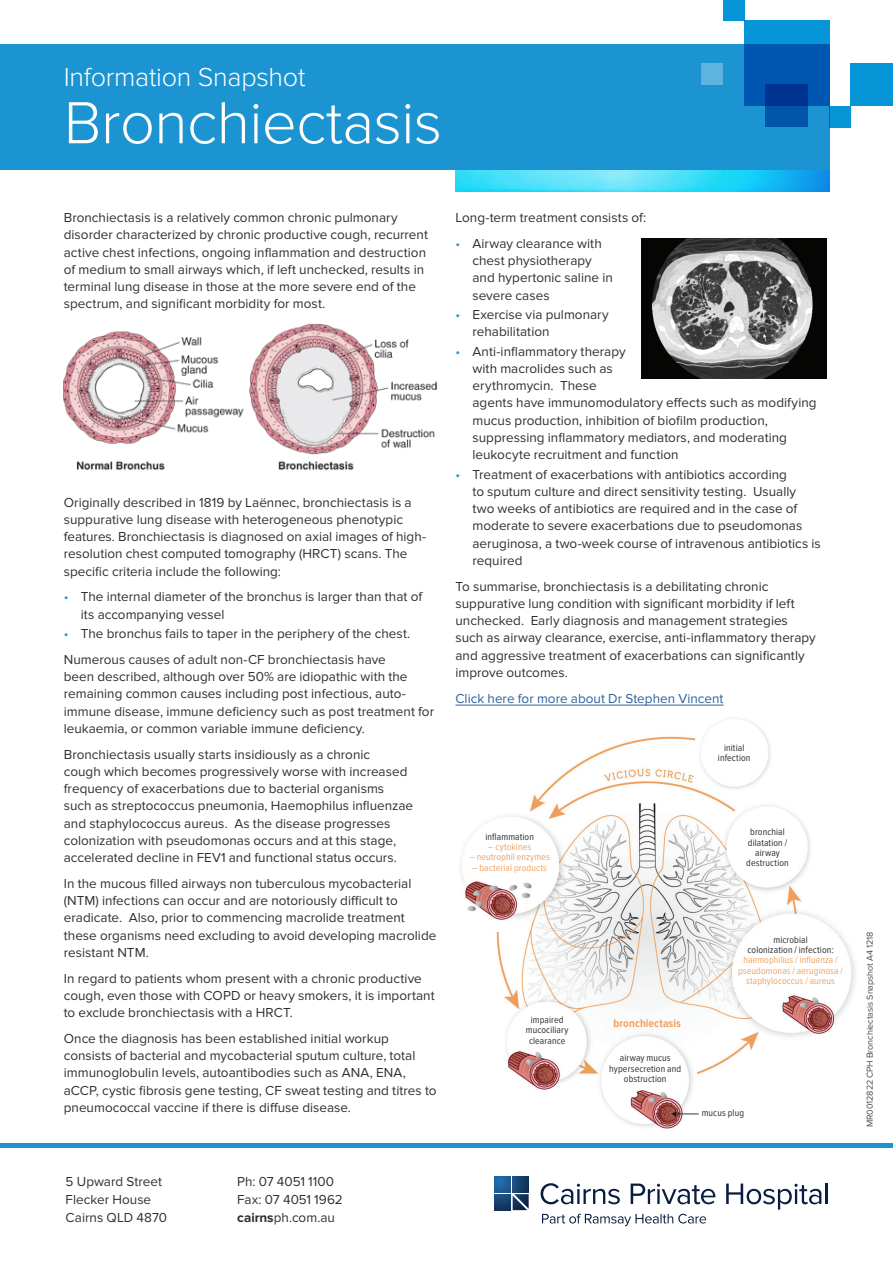
<style>
.page{position:relative;width:893px;height:1263px;background:#fff}
.page>*{position:absolute;margin:0;border:0;box-sizing:border-box;transform-origin:0 0}
.t1{font:300 61.5px "Proxima Nova";letter-spacing:-.01em;color:#fff}
.t2{font:300 27px "Proxima Nova";letter-spacing:-.01em;color:#fff}
.t3{font:13.5px/17.2px "Proxima Nova";color:#312f30}
.t4{font:13.5px "Proxima Nova";color:#2b62a1}
.t5{font:700 11.7px "Proxima Nova Cond";letter-spacing:.005em;color:#f0a362}
.t6{font:9.9px/10.2px "Proxima Nova Cond";letter-spacing:.01em;color:#312f30;text-align:center}
.t7{font:9.9px/10.2px "Proxima Nova Cond";letter-spacing:.01em;color:#f0a362;text-align:center}
.t8{font:9px "Proxima Nova";letter-spacing:-.01em;color:#4b4c4d}
.s1{color:#2597d4}
.s2{font-weight:700}
</style>
<div class="page">
<div style="left:0;top:45px;width:829px;height:125px;background:#1c94d2"></div>
<hr style="left:455px;top:705px;width:268px;height:1px;background:#2b62a1">
<svg style="left:455px;top:170px;width:374px;height:21px"></svg>
<svg style="left:744px;top:21px;width:85px;height:85px;fill:#0057b1"></svg>
<div style="left:702px;top:63px;width:21px;height:22px;background:#5fb3df"></div>
<div style="left:829px;top:106px;width:21px;height:21px;background:#0696d7"></div>
<div style="left:850px;top:63px;width:43px;height:43px;background:#0696d7"></div>
<div style="left:723px;top:0;width:21px;height:21px;background:#0696d7"></div>
<svg style="left:765px;top:84px;width:43px;height:43px;fill:#003291"></svg>
<img style="left:64px;top:324px;width:373px;height:147px">
<img style="left:642px;top:238px;width:184px;height:141px">
<hr style="left:0;top:1144px;width:893px;height:4px;background:#1c94d2">
<svg style="left:495px;top:1176px;width:16px;height:16px"></svg>
<svg style="left:513px;top:1176px;width:16px;height:16px"></svg>
<svg style="left:495px;top:1194px;width:16px;height:16px"></svg>
<svg style="left:513px;top:1194px;width:16px;height:16px"></svg>
<svg style="left:542px;top:1214px;width:164px;height:12px"></svg>
<svg style="left:541px;top:1183px;width:79px;height:21px"></svg>
<svg style="left:631px;top:1183px;width:84px;height:21px"></svg>
<svg style="left:726px;top:1183px;width:95px;height:26px"></svg>
<hr style="left:825px;top:1183px;width:3px;height:21px;background:#081d3f">
<img style="left:461px;top:718px;width:395px;height:411px">
<h2 class="t2" style="left:64px;top:65px;width:243px">Information Snapshot</h2>
<h1 class="t1" style="left:64px;top:95px;width:380px">Bronchiectasis</h1>
<p class="t3" style="left:64px;top:209px;width:366px">Bronchiectasis is a relatively common chronic pulmonary disorder characterized by chronic productive cough, recurrent active chest infections, ongoing inflammation and destruction of medium to small airways which, if left unchecked, results in terminal lung disease in those at the more severe end of the spectrum, and significant morbidity for most.</p>
<p class="t3" style="left:64px;top:494px;width:364px">Originally described in 1819 by Laënnec, bronchiectasis is a suppurative lung disease with heterogeneous phenotypic features. Bronchiectasis is diagnosed on axial images of high&shy;resolution chest computed tomography (HRCT) scans. The specific criteria include the following:</p>
<p class="t3" style="left:81px;top:588px;width:343px;text-indent:-17px"><span class="s1">•</span> The internal diameter of the bronchus is larger than that of its accompanying vessel</p>
<p class="t3" style="left:64px;top:621px;width:348px;line-height:25.8px"><span class="s1">•</span> The bronchus fails to taper in the periphery of the chest.<br>Numerous causes of adult non-CF bronchiectasis have</p>
<p class="t3" style="left:64px;top:668px;width:372px">been described, although over 50% are idiopathic with the remaining common causes including post infectious, auto&shy;immune disease, immune deficiency such as post treatment for leukaemia, or common variable immune deficiency.</p>
<p class="t3" style="left:64px;top:746px;width:351px">Bronchiectasis usually starts insidiously as a chronic<br>cough which becomes progressively worse with increased frequency of exacerbations due to bacterial organisms such as streptococcus pneumonia, Haemophilus influenzae and staphylococcus aureus. As the disease progresses colonization with pseudomonas occurs and at this stage, accelerated decline in FEV1 and functional status occurs.</p>
<p class="t3" style="left:64px;top:875px;width:374px">In the mucous filled airways non tuberculous mycobacterial (NTM) infections can occur and are notoriously difficult to eradicate. Also, prior to commencing macrolide treatment these organisms need excluding to avoid developing macrolide resistant NTM.</p>
<p class="t3" style="left:64px;top:970px;width:372px">In regard to patients whom present with a chronic productive cough, even those with COPD or heavy smokers, it is important to exclude bronchiectasis with a HRCT.</p>
<p class="t3" style="left:64px;top:1030px;width:374px">Once the diagnosis has been established initial workup consists of bacterial and mycobacterial sputum culture, total immunoglobulin levels, autoantibodies such as ANA, ENA, aCCP, cystic fibrosis gene testing, CF sweat testing and titres to pneumococcal vaccine if there is diffuse disease.</p>
<p class="t3" style="left:455px;top:209px;width:192px">Long-term treatment consists of:</p>
<p class="t3" style="left:472px;top:235px;width:142px;text-indent:-17px"><span class="s1">•</span> Airway clearance with chest physiotherapy and hypertonic saline in severe cases</p>
<p class="t3" style="left:472px;top:306px;width:138px;text-indent:-17px"><span class="s1">•</span> Exercise via pulmonary rehabilitation</p>
<p class="t3" style="left:472px;top:343px;width:346px;text-indent:-17px"><span class="s1">•</span> Anti-inflammatory therapy<br>with macrolides such as<br>erythromycin. These<br>agents have immunomodulatory effects such as modifying mucus production, inhibition of biofilm production, suppressing inflammatory mediators, and moderating leukocyte recruitment and function</p>
<p class="t3" style="left:472px;top:466px;width:350px;text-indent:-17px"><span class="s1">•</span> Treatment of exacerbations with antibiotics according<br>to sputum culture and direct sensitivity testing. Usually two weeks of antibiotics are required and in the case of moderate to severe exacerbations due to pseudomonas aeruginosa, a two-week course of intravenous antibiotics is required</p>
<p class="t3" style="left:455px;top:578px;width:362px">To summarise, bronchiectasis is a debilitating chronic suppurative lung condition with significant morbidity if left unchecked. Early diagnosis and management strategies such as airway clearance, exercise, anti-inflammatory therapy and aggressive treatment of exacerbations can significantly improve outcomes.</p>
<p class="t4" style="left:455px;top:691px;width:270px">Click here for more about Dr Stephen Vincent</p>
<p class="t6" style="left:485px;top:832px;width:50px">inflammation</p>
<p class="t7" style="left:488px;top:842px;width:44px">– cytokines</p>
<p class="t7" style="left:470px;top:852px;width:82px">– neutrophil enzymes</p>
<p class="t7" style="left:472px;top:862px;width:76px">– bacterial products</p>
<p class="t6" style="left:526px;top:1015px;width:44px">impaired mucociliary clearance</p>
<p class="t6" style="left:718px;top:742px;width:34px">initial infection</p>
<p class="t6" style="left:746px;top:827px;width:44px">bronchial dilatation / airway destruction</p>
<p class="t5" style="left:613px;top:1016px;width:69px">bronchiectasis</p>
<p class="t6" style="left:609px;top:1053px;width:73px">airway mucus hypersecretion and obstruction</p>
<p class="t6" style="left:748px;top:935px;width:88px">microbial<br>colonization / infection:</p>
<p class="t7" style="left:738px;top:955px;width:106px">haemophilius / influenza / pseudomonas / aeruginosa / staphylococcus / aureus</p>
<p class="t6" style="left:702px;top:1108px;width:44px">mucus plug</p>
<p class="t3" style="left:66px;top:1173px;width:103px;line-height:18px">5 Upward Street<br>Flecker House<br>Cairns QLD 4870</p>
<p class="t3" style="left:237px;top:1173px;width:107px;line-height:18px">Ph: 07 4051 1100<br>Fax: 07 4051 1962 <span class="s2">cairns</span>ph.com.au</p>
<p class="t8" style="left:865px;top:1127px;width:197px;rotate:-90deg">MR0012822 CPH Bronchiectasis Snapshot A4 1218</p>
</div>
